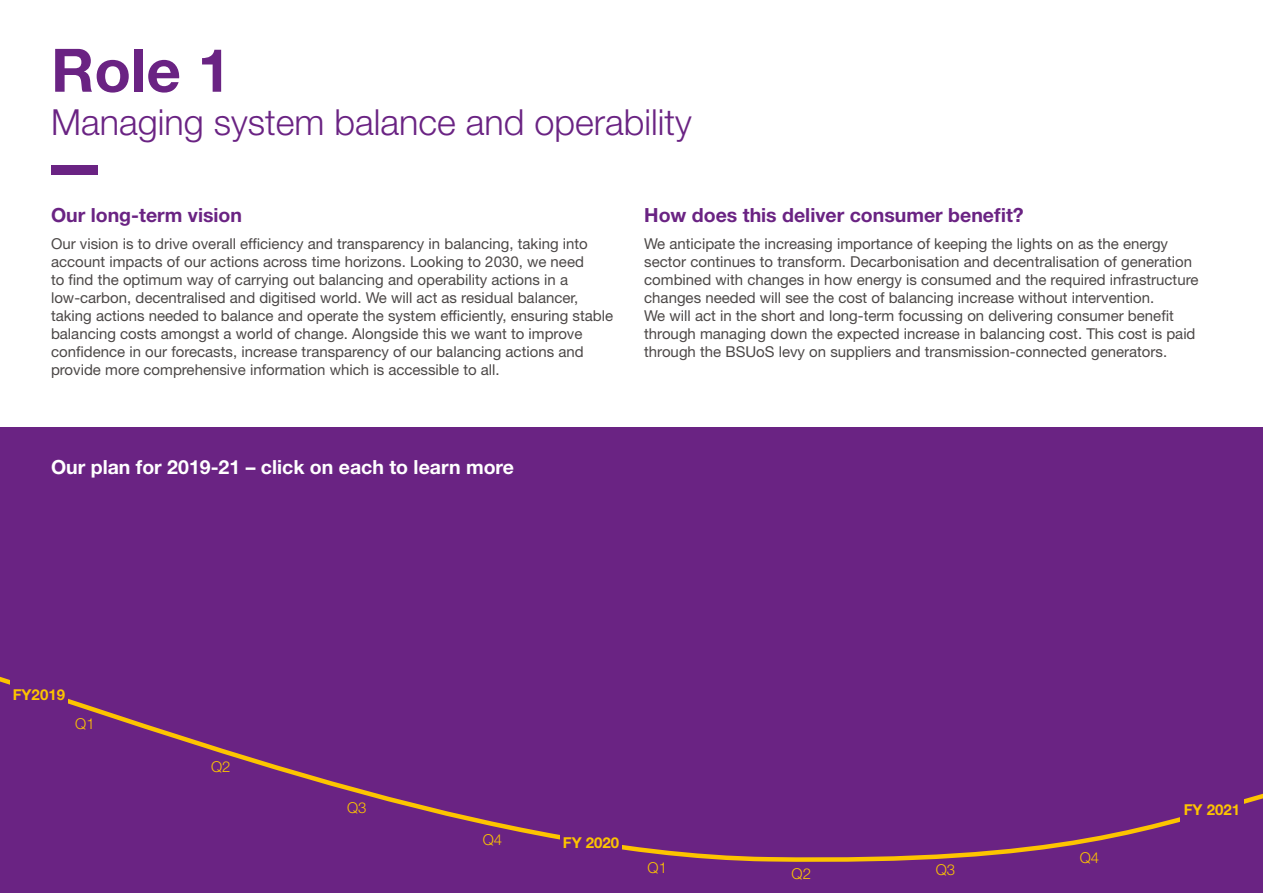
<style>
.page{position:relative;width:1263px;height:893px;background:#fff}
.page>*{position:absolute;margin:0;border:0;box-sizing:border-box;transform-origin:0 0}
.t1{font:700 60px "Helvetica Neue LT Std";color:#6a2383}
.t2{font:300 36px "Helvetica Neue LT Std";color:#6a2383}
.t3{font:700 19.5px "Helvetica Neue LT Std";color:#6a2383}
.t4{font:700 19.5px "Helvetica Neue LT Std";color:#fff}
.t5{font:15px/18px "Helvetica Neue LT Std";color:#4c4847}
.t6{font:700 15px "Helvetica Neue LT Std";color:#fdc400}
.t7{font:300 15px "Helvetica Neue LT Std";color:#fdc400}
</style>
<div class="page">
<div style="left:0;top:427px;width:1263px;height:466px;background:#6a2383"></div>
<svg style="left:0;top:677px;width:1263px;height:185px"></svg>
<div style="left:560px;top:821px;width:62px;height:43px;background:#6a2383"></div>
<div style="left:1180px;top:789px;width:64px;height:42px;background:#6a2383"></div>
<div style="left:10px;top:678px;width:58px;height:33px;background:#6a2383"></div>
<div style="left:51px;top:166px;width:47px;height:9px;background:#6a2383"></div>
<h1 class="t1" style="left:51px;top:33px;width:181px">Role 1</h1>
<h2 class="t2" style="left:51px;top:100px;width:642px">Managing system balance and operability</h2>
<h3 class="t3" style="left:51px;top:203px;width:192px">Our long-term vision</h3>
<p class="t5" style="left:51px;top:234px;width:564px">Our vision is to drive overall efficiency and transparency in balancing, taking into account impacts of our actions across time horizons. Looking to 2030, we need<br>to find the optimum way of carrying out balancing and operability actions in a low-carbon, decentralised and digitised world. We will act as residual balancer, taking actions needed to balance and operate the system efficiently, ensuring stable balancing costs amongst a world of change. Alongside this we want to improve confidence in our forecasts, increase transparency of our balancing actions and provide more comprehensive information which is accessible to all.</p>
<h3 class="t3" style="left:644px;top:203px;width:381px">How does this deliver consumer benefit?</h3>
<p class="t5" style="left:644px;top:234px;width:556px">We anticipate the increasing importance of keeping the lights on as the energy sector continues to transform. Decarbonisation and decentralisation of generation combined with changes in how energy is consumed and the required infrastructure changes needed will see the cost of balancing increase without intervention.<br>We will act in the short and long-term focussing on delivering consumer benefit through managing down the expected increase in balancing cost. This cost is paid through the BSUoS levy on suppliers and transmission-connected generators.</p>
<h3 class="t4" style="left:51px;top:455px;width:464px">Our plan for 2019-21 – click on each to learn more</h3>
<p class="t6" style="left:13px;top:686px;width:54px">FY2019</p>
<p class="t7" style="left:75px;top:714px;width:21px">Q1</p>
<p class="t7" style="left:211px;top:758px;width:21px">Q2</p>
<p class="t7" style="left:347px;top:798px;width:21px">Q3</p>
<p class="t7" style="left:483px;top:830px;width:21px">Q4</p>
<p class="t6" style="left:563px;top:833px;width:58px">FY 2020</p>
<p class="t7" style="left:647px;top:859px;width:21px">Q1</p>
<p class="t7" style="left:792px;top:864px;width:21px">Q2</p>
<p class="t7" style="left:936px;top:860px;width:21px">Q3</p>
<p class="t7" style="left:1080px;top:848px;width:21px">Q4</p>
<p class="t6" style="left:1184px;top:801px;width:58px">FY 2021</p>
</div>
